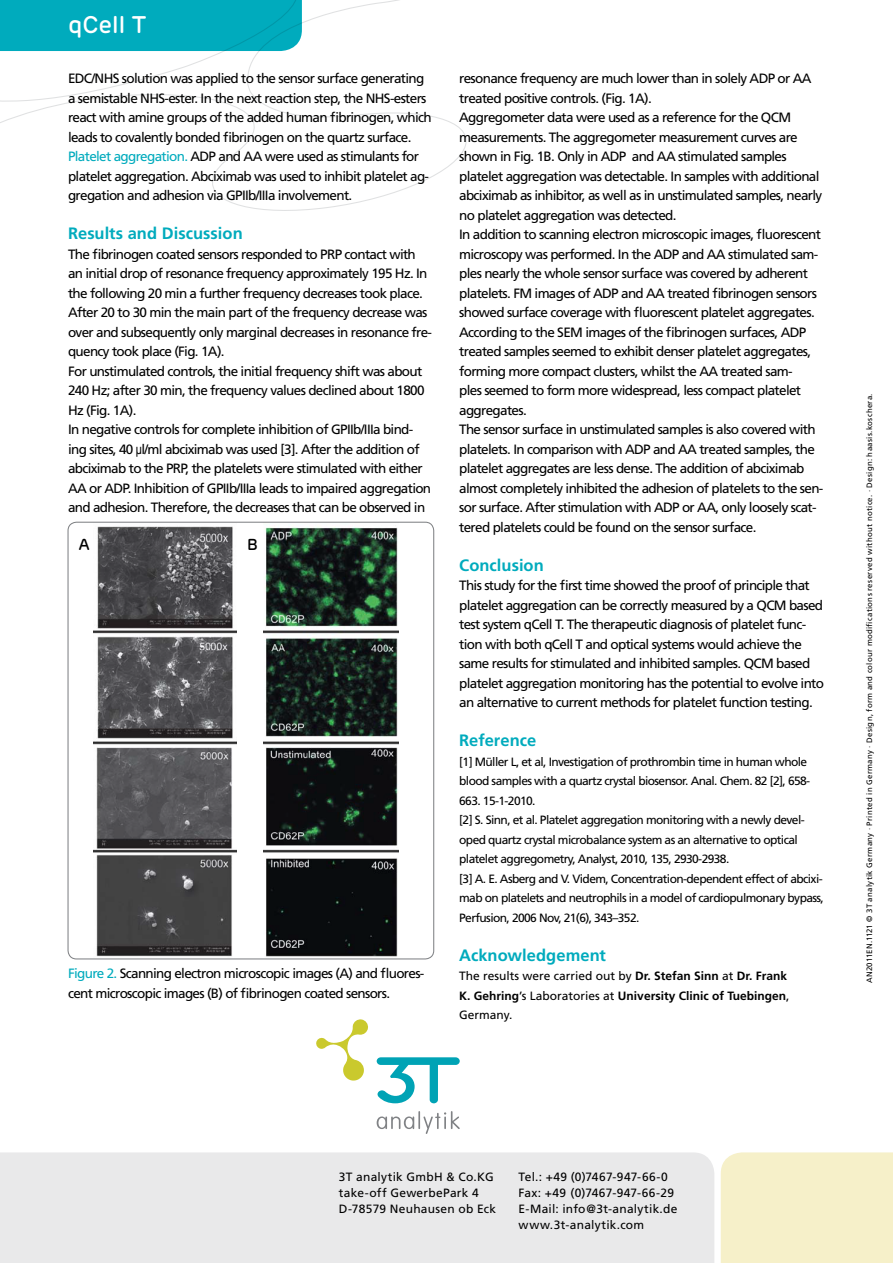
<style>
.page{position:relative;width:893px;height:1263px;background:#fff}
.page>*{position:absolute;margin:0;border:0;box-sizing:border-box;transform-origin:0 0}
.t1{font:500 24px "Rubrik";color:#fff}
.t2{font:700 16.5px "Frutiger LT Std";color:#00abbd}
.t3{font:500 15.9px "Rubrik";color:#000}
.t4{font:13.5px/19.5px "Frutiger LT Std";letter-spacing:-.05em;color:#000}
.t5{font:12px/19.5px "Frutiger LT Std";letter-spacing:-.05em;color:#000}
.t6{font:12px/16px "Frutiger LT Std";letter-spacing:.02em;color:#000}
.t7{font:700 12px/19.5px "Frutiger LT Std";color:#000}
.t8{font:7.8px "Frutiger LT Std";letter-spacing:.04em;color:#000}
.s1{color:#00abbd}
.s2{font-family:"Arial Narrow"}
.s3{font-weight:400}
</style>
<div class="page">
<div style="left:721px;top:1152px;width:172px;height:111px;background:#f6f0c9"></div>
<div style="left:0;top:1152px;width:714px;height:111px;background:#e9e9ea"></div>
<svg style="left:0;top:0;width:467px;height:211px"></svg>
<svg style="left:377px;top:1111px;width:83px;height:23px"></svg>
<svg style="left:377px;top:1057px;width:83px;height:46px"></svg>
<svg style="left:316px;top:1019px;width:52px;height:62px"></svg>
<img style="left:94px;top:526px;width:143px;height:431px">
<img style="left:263px;top:527px;width:135px;height:430px">
<h1 class="t1" style="left:68px;top:10px;width:80px">qCell T</h1>
<p class="t4" style="left:68px;top:69px;width:365px">EDC/NHS solution was applied to the sensor surface generating a semistable NHS-ester. In the next reaction step, the NHS-esters react with amine groups of the added human fibrinogen, which leads to covalently bonded fibrinogen on the quartz surface.<br><span class="s1">Platelet aggregation.</span> ADP and AA were used as stimulants for platelet aggregation. Abciximab was used to inhibit platelet ag&shy;gregation and adhesion via GPIIb/IIIa involvement.</p>
<p class="t2" style="left:68px;top:224px;width:176px">Results and Discussion</p>
<p class="t4" style="left:68px;top:244px;width:366px">The fibrinogen coated sensors responded to PRP contact with an initial drop of resonance frequency approximately 195 Hz. In the following 20 min a further frequency decreases took place.<br>After 20 to 30 min the main part of the frequency decrease was over and subsequently only marginal decreases in resonance fre&shy;quency took place (Fig. 1A).<br>For unstimulated controls, the initial frequency shift was about 240 Hz; after 30 min, the frequency values declined about 1800<br>Hz (Fig. 1A).<br>In negative controls for complete inhibition of GPIIb/IIIa bind&shy;ing sites, 40 <span class="s2">μ</span>l/ml abciximab was used [3]. After the addition of abciximab to the PRP, the platelets were stimulated with either AA or ADP. Inhibition of GPIIb/IIIa leads to impaired aggregation and adhesion. Therefore, the decreases that can be observed in</p>
<p class="t3" style="left:79px;top:534px;width:12px">A</p>
<p class="t3" style="left:247px;top:534px;width:12px">B</p>
<p class="t4" style="left:68px;top:964px;width:358px"><span class="s1">Figure 2.</span> Scanning electron microscopic images (A) and fluores&shy;cent microscopic images (B) of fibrinogen coated sensors.</p>
<p class="t4" style="left:459px;top:69px;width:366px">resonance frequency are much lower than in solely ADP or AA treated positive controls. (Fig. 1A).<br>Aggregometer data were used as a reference for the QCM measurements. The aggregometer measurement curves are shown in Fig. 1B. Only in ADP and AA stimulated samples platelet aggregation was detectable. In samples with additional abciximab as inhibitor, as well as in unstimulated samples, nearly no platelet aggregation was detected.<br>In addition to scanning electron microscopic images, fluorescent microscopy was performed. In the ADP and AA stimulated sam&shy;ples nearly the whole sensor surface was covered by adherent platelets. FM images of ADP and AA treated fibrinogen sensors showed surface coverage with fluorescent platelet aggregates.<br>According to the SEM images of the fibrinogen surfaces, ADP treated samples seemed to exhibit denser platelet aggregates, forming more compact clusters, whilst the AA treated sam-<br>ples seemed to form more widespread, less compact platelet aggregates.<br>The sensor surface in unstimulated samples is also covered with platelets. In comparison with ADP and AA treated samples, the platelet aggregates are less dense. The addition of abciximab almost completely inhibited the adhesion of platelets to the sen&shy;sor surface. After stimulation with ADP or AA, only loosely scat&shy;tered platelets could be found on the sensor surface.</p>
<p class="t2" style="left:459px;top:555px;width:86px">Conclusion</p>
<p class="t4" style="left:459px;top:576px;width:366px">This study for the first time showed the proof of principle that platelet aggregation can be correctly measured by a QCM based test system qCell T. The therapeutic diagnosis of platelet func&shy;tion with both qCell T and optical systems would achieve the same results for stimulated and inhibited samples. QCM based platelet aggregation monitoring has the potential to evolve into an alternative to current methods for platelet function testing.</p>
<p class="t2" style="left:459px;top:731px;width:79px">Reference</p>
<p class="t5" style="left:459px;top:752px;width:366px">[1] Müller L, et al, Investigation of prothrombin time in human whole blood samples with a quartz crystal biosensor. Anal. Chem. 82 [2], 658- 663. 15-1-2010.<br>[2] S. Sinn, et al. Platelet aggregation monitoring with a newly devel&shy;oped quartz crystal microbalance system as an alternative to optical platelet aggregometry, Analyst, 2010, 135, 2930-2938.<br>[3] A. E. Asberg and V. Videm, Concentration-dependent effect of abcixi&shy;mab on platelets and neutrophils in a model of cardiopulmonary bypass, Perfusion, 2006 Nov, 21(6), 343–352.</p>
<p class="t2" style="left:459px;top:945px;width:148px">Acknowledgement</p>
<p class="t7" style="left:459px;top:966px;width:332px"><span class="s3">The results were carried out by</span> Dr. Stefan Sinn <span class="s3">at</span> Dr. Frank<br>K. Gehring<span class="s3">’s Laboratories at</span> University Clinic of Tuebingen<span class="s3">,<br>Germany.</span></p>
<p class="t8" style="left:865px;top:983px;width:591px;rotate:-90deg">AN2011EN.1121 © 3T analytik Germany · Printed in Germany · Design, form and colour modifications reserved without notice. · Design: haasis.koschera.</p>
<p class="t6" style="left:339px;top:1169px;width:159px">3T analytik GmbH &amp; Co.KG take-off GewerbePark 4<br>D-78579 Neuhausen ob Eck</p>
<p class="t6" style="left:519px;top:1169px;width:160px">Tel.: +49 (0)7467-947-66-0<br>Fax: +49 (0)7467-947-66-29<br>E-Mail: info@3t-analytik.de www.3t-analytik.com</p>
</div>
